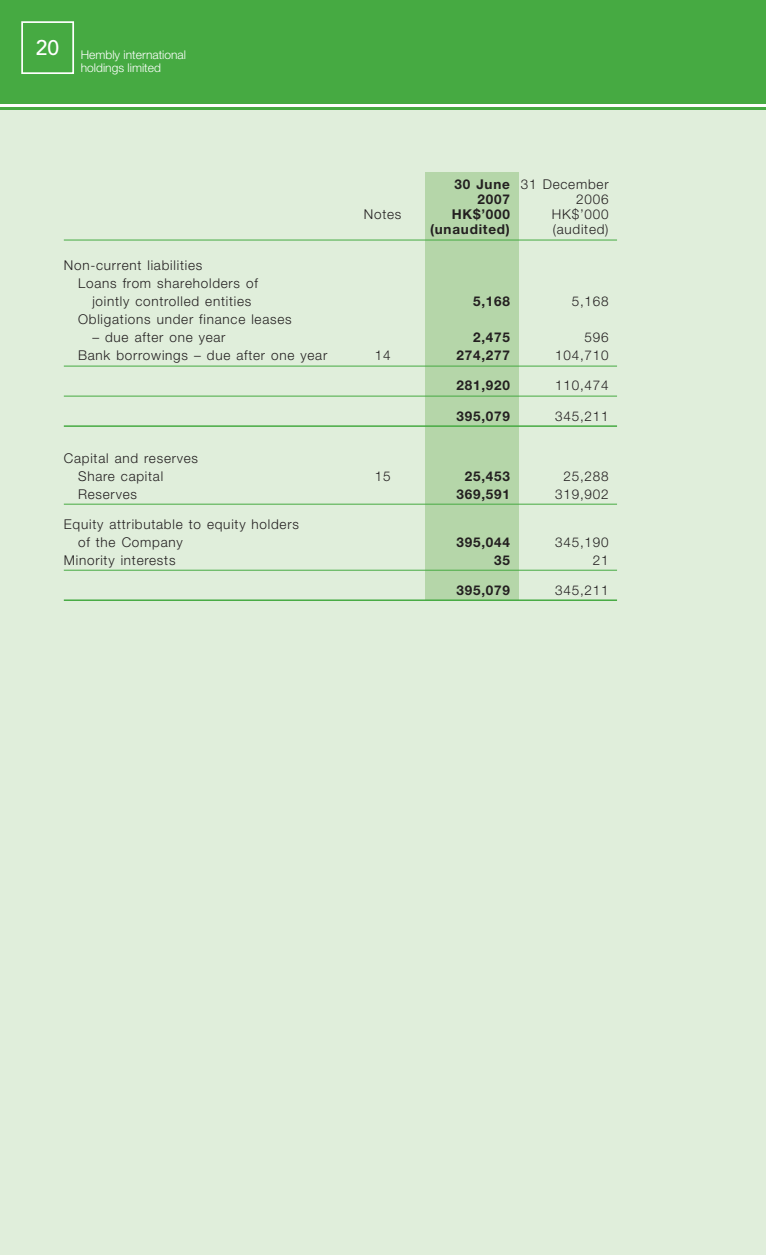
<style>
.page{position:relative;width:766px;height:1255px;background:#fff}
.page>*{position:absolute;margin:0;border:0;box-sizing:border-box;transform-origin:0 0}
.t1{font:300 13.5px/18px "Helvetica Neue LT Std";letter-spacing:.055em;color:#231f20}
.t2{font:700 13.5px/15px "Helvetica Neue LT Std";letter-spacing:.055em;color:#231f20}
.t3{font:300 12px/13.5px "Helvetica Neue LT Std";color:#fff}
.s1{font-weight:300}
</style>
<div class="page">
<div style="left:0;top:106px;width:765px;height:1148px;background:#e0eedb"></div>
<div style="left:0;top:0;width:765px;height:109px;background:#46aa42"></div>
<hr style="left:0;top:104px;width:765px;height:2px;background:#fff">
<div style="left:21px;top:21px;width:53px;height:53px;border:2px solid #fff"></div>
<hr style="left:765px;top:106px;width:1px;height:1148px;background:#e0eedb">
<hr style="left:765px;top:0;width:1px;height:109px;background:#46aa42">
<div style="left:425px;top:172px;width:94px;height:428px;background:#b5d6a9"></div>
<hr style="left:64px;top:240px;width:553px;height:1px;background:#46aa42">
<hr style="left:64px;top:366px;width:553px;height:1px;background:#46aa42">
<hr style="left:64px;top:396px;width:553px;height:1px;background:#46aa42">
<hr style="left:64px;top:425px;width:553px;height:2px;background:#46aa42">
<hr style="left:64px;top:504px;width:553px;height:1px;background:#46aa42">
<hr style="left:64px;top:570px;width:553px;height:1px;background:#46aa42">
<hr style="left:64px;top:599px;width:553px;height:2px;background:#46aa42">
<p class="t3" style="left:81px;top:48px;width:107px;text-indent:-45px"><sup>20</sup> Hembly international holdings limited</p>
<p class="t2" style="left:477px;top:177px;width:132px;text-indent:-23px">30 June <span class="s1">31 December<br></span>2007</p>
<p class="t1" style="left:576px;top:190px;width:34px">2006</p>
<p class="t1" style="left:364px;top:205px;width:39px">Notes</p>
<p class="t2" style="left:451px;top:207px;width:60px">HK$’000</p>
<p class="t1" style="left:552px;top:205px;width:58px">HK$’000</p>
<p class="t2" style="left:430px;top:222px;width:81px">(unaudited)</p>
<p class="t1" style="left:552px;top:220px;width:57px">(audited)</p>
<p class="t1" style="left:64px;top:256px;width:140px">Non-current liabilities</p>
<p class="t1" style="left:78px;top:274px;width:181px">Loans from shareholders of</p>
<p class="t1" style="left:92px;top:292px;width:160px">jointly controlled entities</p>
<p class="t2" style="left:473px;top:294px;width:38px">5,168</p>
<p class="t1" style="left:571px;top:292px;width:38px">5,168</p>
<p class="t1" style="left:78px;top:310px;width:215px">Obligations under finance leases</p>
<p class="t1" style="left:92px;top:328px;width:135px">– due after one year</p>
<p class="t2" style="left:473px;top:330px;width:38px">2,475</p>
<p class="t1" style="left:584px;top:328px;width:26px">596</p>
<p class="t1" style="left:78px;top:346px;width:250px">Bank borrowings – due after one year</p>
<p class="t1" style="left:374px;top:346px;width:17px">14</p>
<p class="t2" style="left:456px;top:348px;width:55px">274,277</p>
<p class="t1" style="left:555px;top:346px;width:55px">104,710</p>
<p class="t2" style="left:456px;top:378px;width:55px">281,920</p>
<p class="t1" style="left:555px;top:376px;width:55px">110,474</p>
<p class="t2" style="left:456px;top:408px;width:55px">395,079</p>
<p class="t1" style="left:555px;top:406px;width:55px">345,211</p>
<p class="t1" style="left:78px;top:448px;width:121px;text-indent:-14px">Capital and reserves<br>Share capital</p>
<p class="t1" style="left:374px;top:466px;width:17px">15</p>
<p class="t2" style="left:464px;top:468px;width:47px">25,453</p>
<p class="t1" style="left:563px;top:466px;width:47px">25,288</p>
<p class="t1" style="left:78px;top:484px;width:60px">Reserves</p>
<p class="t2" style="left:456px;top:486px;width:55px">369,591</p>
<p class="t1" style="left:555px;top:484px;width:55px">319,902</p>
<p class="t1" style="left:78px;top:514px;width:222px;text-indent:-14px">Equity attributable to equity holders of the Company</p>
<p class="t2" style="left:456px;top:534px;width:55px">395,044</p>
<p class="t1" style="left:555px;top:532px;width:55px">345,190</p>
<p class="t1" style="left:64px;top:550px;width:113px">Minority interests</p>
<p class="t2" style="left:494px;top:552px;width:17px">35</p>
<p class="t1" style="left:592px;top:550px;width:17px">21</p>
<p class="t2" style="left:456px;top:582px;width:55px">395,079</p>
<p class="t1" style="left:555px;top:580px;width:55px">345,211</p>
</div>
